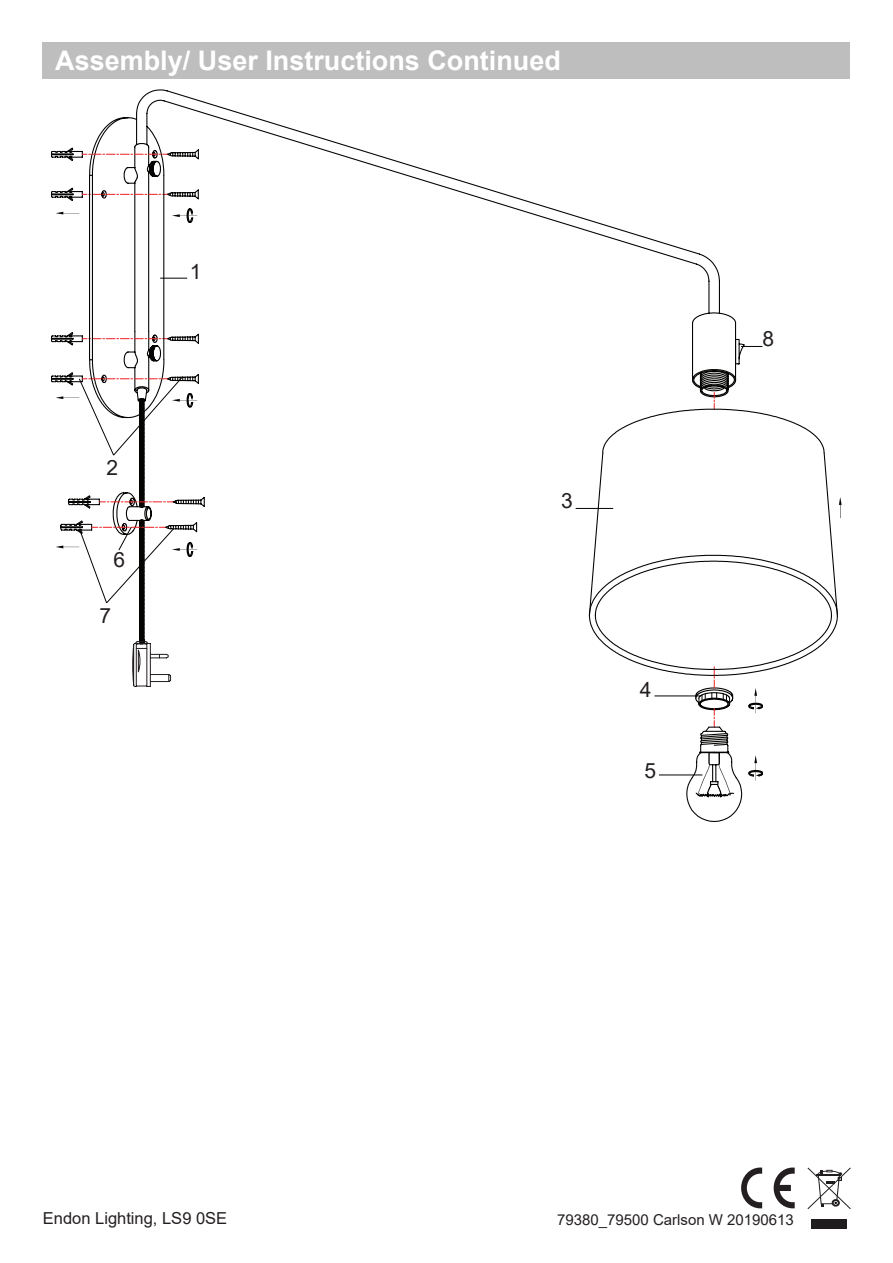
<style>
.page{position:relative;width:893px;height:1263px;background:#fff}
.page>*{position:absolute;margin:0;border:0;box-sizing:border-box;transform-origin:0 0}
.t1{font:700 27px "Arial";color:#fff}
.t2{font:21px "Arial";color:#221d1f}
.t3{font:16.5px "Arial";color:#231f20}
.t4{font:15px "Arial";color:#231f20}
</style>
<div class="page">
<svg style="left:741px;top:1167px;width:21px;height:41px"></svg>
<svg style="left:774px;top:1167px;width:21px;height:41px"></svg>
<svg style="left:807px;top:1167px;width:44px;height:42px"></svg>
<div style="left:811px;top:1219px;width:36px;height:9px;background:#201d1e"></div>
<div style="left:43px;top:43px;width:807px;height:36px;background:#bfbebe"></div>
<svg style="left:89px;top:89px;width:351px;height:85px"></svg>
<svg style="left:51px;top:191px;width:787px;height:484px"></svg>
<svg style="left:51px;top:146px;width:149px;height:16px"></svg>
<svg style="left:67px;top:174px;width:679px;height:361px"></svg>
<svg style="left:99px;top:502px;width:74px;height:1px"></svg>
<svg style="left:839px;top:497px;width:3px;height:21px"></svg>
<svg style="left:686px;top:667px;width:78px;height:155px"></svg>
<svg style="left:56px;top:212px;width:23px;height:2px"></svg>
<svg style="left:172px;top:208px;width:25px;height:15px"></svg>
<svg style="left:51px;top:278px;width:149px;height:178px"></svg>
<hr style="left:576px;top:508px;width:37px;height:1px;background:#040503">
<hr style="left:654px;top:696px;width:46px;height:1px;background:#040503">
<hr style="left:659px;top:775px;width:43px;height:1px;background:#040503">
<svg style="left:56px;top:519px;width:142px;height:168px"></svg>
<svg style="left:741px;top:346px;width:21px;height:1px"></svg>
<p class="t1" style="left:55px;top:42px;width:507px">Assembly/ User Instructions Continued</p>
<p class="t2" style="left:190px;top:257px;width:13px">1</p>
<p class="t2" style="left:107px;top:453px;width:13px">2</p>
<p class="t2" style="left:114px;top:545px;width:13px">6</p>
<p class="t2" style="left:99px;top:601px;width:13px">7</p>
<p class="t2" style="left:561px;top:487px;width:13px">3</p>
<p class="t2" style="left:640px;top:675px;width:13px">4</p>
<p class="t2" style="left:644px;top:756px;width:13px">5</p>
<p class="t2" style="left:762px;top:325px;width:13px">8</p>
<p class="t3" style="left:43px;top:1207px;width:186px">Endon Lighting, LS9 0SE</p>
<p class="t4" style="left:557px;top:1209px;width:238px">79380_79500 Carlson W 20190613</p>
</div>
